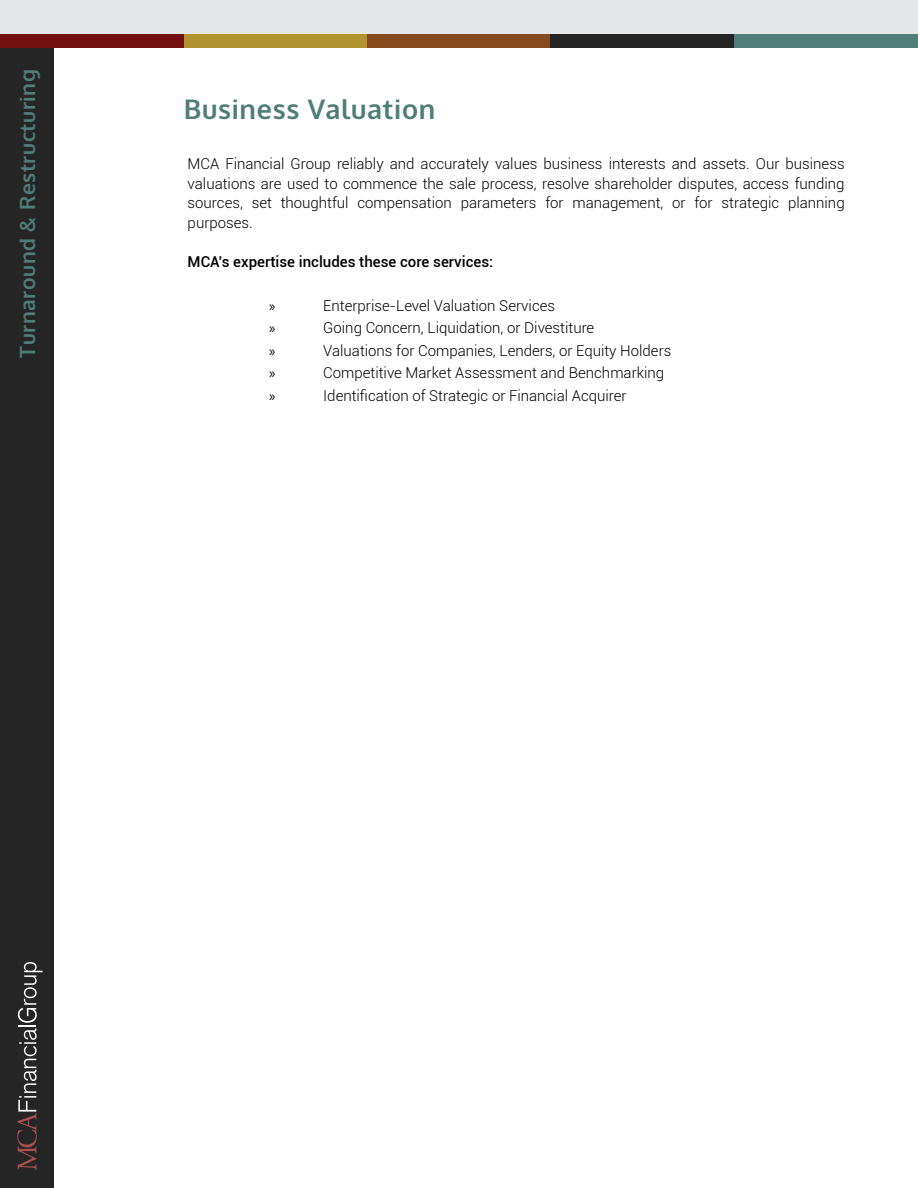
<style>
.page{position:relative;width:918px;height:1188px;background:#fff}
.page>*{position:absolute;margin:0;border:0;box-sizing:border-box;transform-origin:0 0}
.t1{font:700 27px "Oxygen";letter-spacing:.025em;color:#4f7d77}
.t2{font:700 21px "Oxygen";letter-spacing:.025em;color:#4f7d77}
.t3{font:300 15px/19.5px "Roboto";color:#000;text-align:justify}
.t4{font:500 15px "Roboto";color:#000}
.t5{font:15px "Myriad Pro";color:#000}
</style>
<div class="page">
<div style="left:0;top:0;width:918px;height:34px;background:#e6e7e8"></div>
<div style="left:0;top:34px;width:184px;height:14px;background:#710f11"></div>
<div style="left:184px;top:34px;width:183px;height:14px;background:#b19430"></div>
<div style="left:367px;top:34px;width:184px;height:14px;background:#864a1f"></div>
<div style="left:551px;top:34px;width:183px;height:14px;background:#252525"></div>
<div style="left:734px;top:34px;width:184px;height:14px;background:#4f7d77"></div>
<div style="left:0;top:48px;width:54px;height:1140px;background:#252525"></div>
<svg style="left:17px;top:962px;width:26px;height:208px"></svg>
<h2 class="t2" style="left:14px;top:358px;width:290px;rotate:-90deg">Turnaround &amp; Restructuring</h2>
<h1 class="t1" style="left:184px;top:93px;width:253px">Business Valuation</h1>
<p class="t3" style="left:188px;top:154px;width:659px">MCA Financial Group reliably and accurately values business interests and assets. Our business valuations are used to commence the sale process, resolve shareholder disputes, access funding sources, set thoughtful compensation parameters for management, or for strategic planning purposes.</p>
<p class="t4" style="left:188px;top:251px;width:307px">MCA’s expertise includes these core services:</p>
<p class="t5" style="left:269px;top:296px;width:8px">»</p>
<p class="t3" style="left:323px;top:295px;width:233px">Enterprise-Level Valuation Services</p>
<p class="t5" style="left:269px;top:319px;width:8px">»</p>
<p class="t3" style="left:323px;top:318px;width:273px">Going Concern, Liquidation, or Divestiture</p>
<p class="t5" style="left:269px;top:341px;width:8px">»</p>
<p class="t3" style="left:323px;top:340px;width:350px">Valuations for Companies, Lenders, or Equity Holders</p>
<p class="t5" style="left:269px;top:364px;width:8px">»</p>
<p class="t3" style="left:323px;top:363px;width:343px">Competitive Market Assessment and Benchmarking</p>
<p class="t5" style="left:269px;top:386px;width:8px">»</p>
<p class="t3" style="left:323px;top:385px;width:305px">Identification of Strategic or Financial Acquirer</p>
</div>
